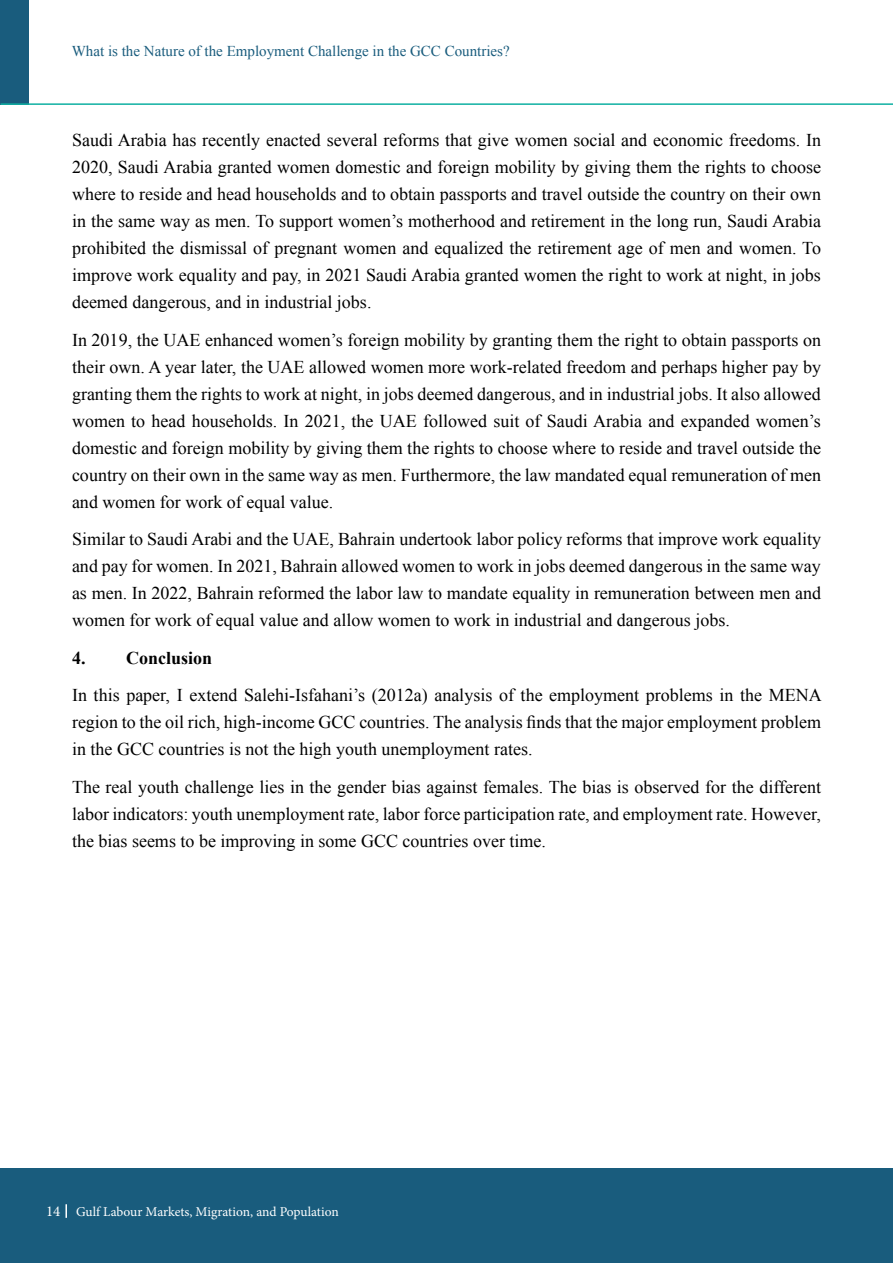
<style>
.page{position:relative;width:893px;height:1263px;background:#fff}
.page>*{position:absolute;margin:0;border:0;box-sizing:border-box;transform-origin:0 0}
.t1{font:18px/27px "Times New Roman";color:#000;text-align:justify}
.t2{font:700 18px "Times New Roman";color:#000}
.t3{font:15px "Times New Roman";color:#195c7d}
.t4{font:13.5px "Minion Pro";letter-spacing:-.005em;color:#fff}
.s1{font-size:15px}
</style>
<div class="page">
<div style="left:1px;top:0;width:28px;height:104px;background:#195c7d"></div>
<hr style="left:1px;top:103px;width:892px;height:2px;background:#0fb0a2">
<div style="left:0;top:1168px;width:893px;height:95px;background:#195c7d"></div>
<svg style="left:65px;top:1204px;width:2px;height:14px"></svg>
<p class="t3" style="left:72px;top:41px;width:439px">What is the Nature of the Employment Challenge in the GCC Countries?</p>
<p class="t1" style="left:72px;top:126px;width:750px">Saudi Arabia has recently enacted several reforms that give women social and economic freedoms. In 2020, Saudi Arabia granted women domestic and foreign mobility by giving them the rights to choose where to reside and head households and to obtain passports and travel outside the country on their own in the same way as men. To support women’s motherhood and retirement in the long run, Saudi Arabia prohibited the dismissal of pregnant women and equalized the retirement age of men and women. To improve work equality and pay, in 2021 Saudi Arabia granted women the right to work at night, in jobs deemed dangerous, and in industrial jobs.</p>
<p class="t1" style="left:72px;top:326px;width:750px">In 2019, the UAE enhanced women’s foreign mobility by granting them the right to obtain passports on their own. A year later, the UAE allowed women more work-related freedom and perhaps higher pay by granting them the rights to work at night, in jobs deemed dangerous, and in industrial jobs. It also allowed women to head households. In 2021, the UAE followed suit of Saudi Arabia and expanded women’s domestic and foreign mobility by giving them the rights to choose where to reside and travel outside the country on their own in the same way as men. Furthermore, the law mandated equal remuneration of men and women for work of equal value.</p>
<p class="t1" style="left:72px;top:525px;width:750px">Similar to Saudi Arabi and the UAE, Bahrain undertook labor policy reforms that improve work equality and pay for women. In 2021, Bahrain allowed women to work in jobs deemed dangerous in the same way as men. In 2022, Bahrain reformed the labor law to mandate equality in remuneration between men and women for work of equal value and allow women to work in industrial and dangerous jobs.</p>
<p class="t2" style="left:72px;top:645px;width:142px">4. Conclusion</p>
<p class="t1" style="left:72px;top:681px;width:751px">In this paper, I extend Salehi-Isfahani’s (2012a) analysis of the employment problems in the MENA region to the oil rich, high-income GCC countries. The analysis finds that the major employment problem in the GCC countries is not the high youth unemployment rates.</p>
<p class="t1" style="left:72px;top:773px;width:750px">The real youth challenge lies in the gender bias against females. The bias is observed for the different labor indicators: youth unemployment rate, labor force participation rate, and employment rate. However, the bias seems to be improving in some GCC countries over time.</p>
<p class="t4" style="left:46px;top:1203px;width:294px"><span class="s1">14</span> Gulf Labour Markets, Migration, and Population</p>
</div>
